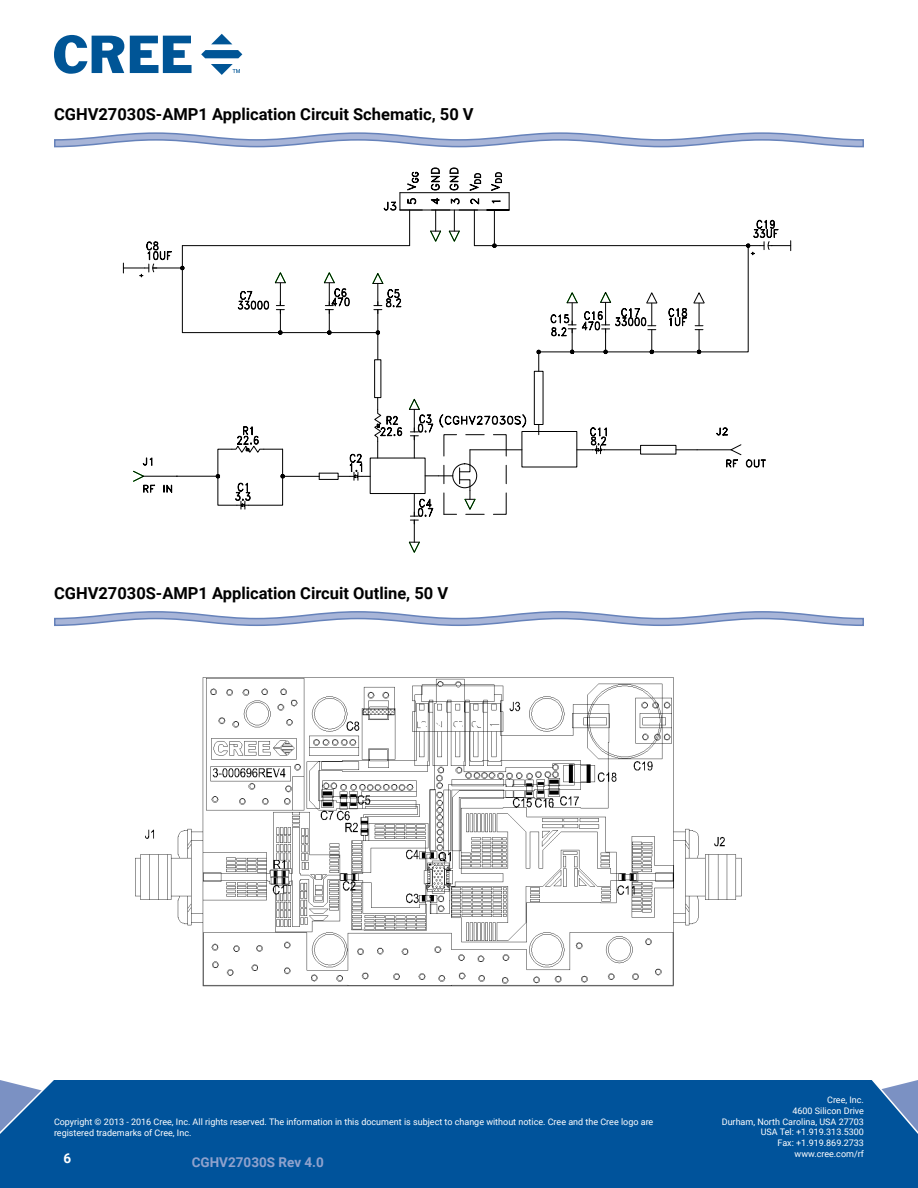
<style>
.page{position:relative;width:918px;height:1188px;background:#fff}
.page>*{position:absolute;margin:0;border:0;box-sizing:border-box;transform-origin:0 0}
.t1{font:700 16.5px "Roboto";color:#000}
.t2{font:700 13.5px "Roboto";color:#90a2cd}
.t3{font:700 13.5px "Roboto";color:#fff}
.t4{font:9px/10.8px "Roboto";color:#fff;text-align:right}
</style>
<div class="page">
<div style="left:0;top:1080px;width:918px;height:108px;background:#00539b"></div>
<svg style="left:54px;top:35px;width:70px;height:39px"></svg>
<svg style="left:130px;top:36px;width:62px;height:37px"></svg>
<svg style="left:211px;top:34px;width:21px;height:10px"></svg>
<svg style="left:201px;top:50px;width:41px;height:8px"></svg>
<svg style="left:211px;top:64px;width:29px;height:10px"></svg>
<svg style="left:54px;top:132px;width:810px;height:16px"></svg>
<svg style="left:54px;top:611px;width:810px;height:16px"></svg>
<img style="left:135px;top:677px;width:607px;height:310px">
<hr style="left:400px;top:192px;width:109px;height:1px;background:#000">
<hr style="left:400px;top:210px;width:109px;height:1px;background:#000">
<hr style="left:474px;top:210px;width:1px;height:36px;background:#000">
<svg style="left:430px;top:167px;width:10px;height:24px"></svg>
<svg style="left:491px;top:200px;width:10px;height:4px"></svg>
<svg style="left:491px;top:172px;width:11px;height:19px"></svg>
<svg style="left:449px;top:167px;width:10px;height:24px"></svg>
<svg style="left:469px;top:173px;width:12px;height:18px"></svg>
<svg style="left:509px;top:193px;width:1px;height:17px"></svg>
<hr style="left:494px;top:210px;width:1px;height:36px;background:#000">
<svg style="left:492px;top:243px;width:5px;height:5px"></svg>
<hr style="left:409px;top:210px;width:1px;height:36px;background:#000">
<div style="left:534px;top:371px;width:9px;height:54px;border:1px solid #000"></div>
<hr style="left:605px;top:449px;width:36px;height:1px;background:#000">
<div style="left:640px;top:445px;width:36px;height:9px;border:1px solid #000"></div>
<svg style="left:676px;top:449px;width:21px;height:1px"></svg>
<hr style="left:697px;top:449px;width:34px;height:1px;background:#000">
<svg style="left:716px;top:427px;width:12px;height:9px"></svg>
<div style="left:374px;top:359px;width:7px;height:39px;border:1px solid #000"></div>
<hr style="left:176px;top:476px;width:42px;height:1px;background:#000">
<hr style="left:144px;top:476px;width:33px;height:1px;background:#000">
<svg style="left:163px;top:484px;width:10px;height:9px"></svg>
<svg style="left:577px;top:427px;width:30px;height:27px"></svg>
<svg style="left:216px;top:426px;width:69px;height:83px"></svg>
<svg style="left:429px;top:198px;width:51px;height:45px"></svg>
<svg style="left:133px;top:457px;width:22px;height:36px"></svg>
<svg style="left:726px;top:444px;width:40px;height:24px"></svg>
<div style="left:319px;top:473px;width:20px;height:7px;border:1px solid #000"></div>
<hr style="left:283px;top:476px;width:36px;height:1px;background:#000">
<div style="left:522px;top:431px;width:55px;height:36px;border:1px solid #000"></div>
<hr style="left:182px;top:245px;width:228px;height:1px;background:#000">
<hr style="left:474px;top:245px;width:274px;height:1px;background:#000">
<svg style="left:383px;top:171px;width:39px;height:40px"></svg>
<svg style="left:123px;top:241px;width:279px;height:119px"></svg>
<svg style="left:338px;top:398px;width:188px;height:155px"></svg>
<svg style="left:536px;top:219px;width:255px;height:152px"></svg>
<h1 class="t1" style="left:54px;top:103px;width:421px">CGHV27030S-AMP1 Application Circuit Schematic, 50 V</h1>
<h1 class="t1" style="left:54px;top:582px;width:396px">CGHV27030S-AMP1 Application Circuit Outline, 50 V</h1>
<p class="t4" style="left:54px;top:1116px;width:601px;text-align:left">Copyright © 2013 - 2016 Cree, Inc. All rights reserved. The information in this document is subject to change without notice. Cree and the Cree logo are registered trademarks of Cree, Inc.</p>
<h2 class="t3" style="left:64px;top:1148px;width:9px">6</h2>
<h2 class="t2" style="left:192px;top:1153px;width:134px">CGHV27030S Rev 4.0</h2>
<p class="t4" style="left:722px;top:1094px;width:144px">Cree, Inc.<br>4600 Silicon Drive<br>Durham, North Carolina, USA 27703<br>USA Tel: +1.919.313.5300<br>Fax: +1.919.869.2733 www.cree.com/rf</p>
</div>
